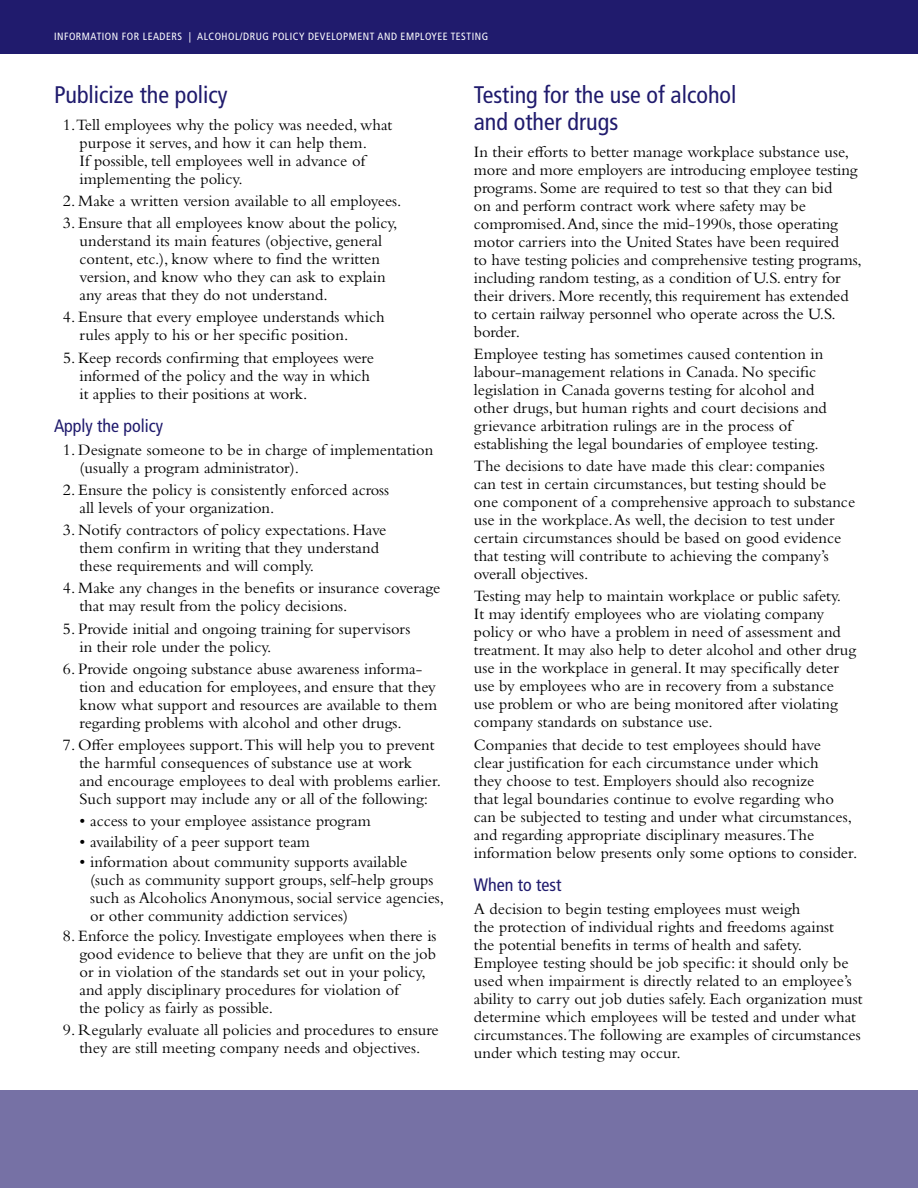
<style>
.page{position:relative;width:918px;height:1188px;background:#fff}
.page>*{position:absolute;margin:0;border:0;box-sizing:border-box;transform-origin:0 0}
.t1{font:condensed 24px/27px "Frutiger LT Std";color:#201b6d}
.t2{font:condensed 18px "Frutiger LT Std";color:#201b6d}
.t3{font:16.5px/18px "Bembo Std";color:#000}
.t4{font:condensed 10.5px "Frutiger LT Std";letter-spacing:.05em;color:#fff}
</style>
<div class="page">
<div style="left:0;top:1090px;width:918px;height:98px;background:#7671a5"></div>
<div style="left:0;top:0;width:918px;height:54px;background:#201b6d"></div>
<p class="t4" style="left:54px;top:30px;width:436px">INFORMATION FOR LEADERS | ALCOHOL/DRUG POLICY DEVELOPMENT AND EMPLOYEE TESTING</p>
<h1 class="t1" style="left:54px;top:81px;width:175px">PUBLICIZE THE POLICY</h1>
<p class="t3" style="left:80px;top:115px;width:314px;text-indent:-17px">1.Tell employees why the policy was needed, what purpose it serves, and how it can help them.<br>If possible, tell employees well in advance of implementing the policy.</p>
<p class="t3" style="left:63px;top:191px;width:340px">2. Make a written version available to all employees.</p>
<p class="t3" style="left:80px;top:214px;width:320px;text-indent:-17px">3. Ensure that all employees know about the policy, understand its main features (objective, general content, etc.), know where to find the written version, and know who they can ask to explain any areas that they do not understand.</p>
<p class="t3" style="left:80px;top:308px;width:307px;text-indent:-17px">4. Ensure that every employee understands which rules apply to his or her specific position.</p>
<p class="t3" style="left:80px;top:348px;width:296px;text-indent:-17px">5. Keep records confirming that employees were informed of the policy and the way in which it applies to their positions at work.</p>
<p class="t2" style="left:54px;top:416px;width:111px">APPLY THE POLICY</p>
<p class="t3" style="left:80px;top:440px;width:355px;text-indent:-17px">1. Designate someone to be in charge of implementation (usually a program administrator).</p>
<p class="t3" style="left:80px;top:480px;width:311px;text-indent:-17px">2. Ensure the policy is consistently enforced across all levels of your organization.</p>
<p class="t3" style="left:80px;top:521px;width:308px;text-indent:-17px">3. Notify contractors of policy expectations. Have them confirm in writing that they understand these requirements and will comply.</p>
<p class="t3" style="left:80px;top:579px;width:362px;text-indent:-17px">4. Make any changes in the benefits or insurance coverage that may result from the policy decisions.</p>
<p class="t3" style="left:80px;top:619px;width:332px;text-indent:-17px">5. Provide initial and ongoing training for supervisors in their role under the policy.</p>
<p class="t3" style="left:80px;top:659px;width:359px;text-indent:-17px">6. Provide ongoing substance abuse awareness informa&shy;tion and education for employees, and ensure that they know what support and resources are available to them regarding problems with alcohol and other drugs.</p>
<p class="t3" style="left:80px;top:736px;width:363px;text-indent:-17px">7. Offer employees support.This will help you to prevent the harmful consequences of substance use at work<br>and encourage employees to deal with problems earlier.<br>Such support may include any or all of the following:</p>
<p class="t3" style="left:80px;top:812px;width:293px">• access to your employee assistance program</p>
<p class="t3" style="left:80px;top:832px;width:232px">• availability of a peer support team</p>
<p class="t3" style="left:90px;top:852px;width:356px;text-indent:-11px">• information about community supports available (such as community support groups, self-help groups such as Alcoholics Anonymous, social service agencies, or other community addiction services)</p>
<p class="t3" style="left:80px;top:926px;width:359px;text-indent:-17px">8. Enforce the policy. Investigate employees when there is good evidence to believe that they are unfit on the job or in violation of the standards set out in your policy, and apply disciplinary procedures for violation of<br>the policy as fairly as possible.</p>
<p class="t3" style="left:63px;top:1021px;width:377px;text-align:center">9. Regularly evaluate all policies and procedures to ensure they are still meeting company needs and objectives.</p>
<h1 class="t1" style="left:474px;top:81px;width:264px">TESTING FOR THE USE OF ALCOHOL<br>AND OTHER DRUGS</h1>
<p class="t3" style="left:474px;top:142px;width:390px">In their efforts to better manage workplace substance use, more and more employers are introducing employee testing programs. Some are required to test so that they can bid<br>on and perform contract work where safety may be compromised. And, since the mid-1990s, those operating motor carriers into the United States have been required<br>to have testing policies and comprehensive testing programs, including random testing, as a condition of U.S. entry for their drivers. More recently, this requirement has extended to certain railway personnel who operate across the U.S. border.</p>
<p class="t3" style="left:474px;top:344px;width:355px">Employee testing has sometimes caused contention in labour-management relations in Canada. No specific legislation in Canada governs testing for alcohol and other drugs, but human rights and court decisions and grievance arbitration rulings are in the process of establishing the legal boundaries of employee testing.</p>
<p class="t3" style="left:474px;top:457px;width:383px">The decisions to date have made this clear: companies<br>can test in certain circumstances, but testing should be<br>one component of a comprehensive approach to substance use in the workplace. As well, the decision to test under certain circumstances should be based on good evidence that testing will contribute to achieving the company’s overall objectives.</p>
<p class="t3" style="left:474px;top:587px;width:384px">Testing may help to maintain workplace or public safety.<br>It may identify employees who are violating company policy or who have a problem in need of assessment and treatment. It may also help to deter alcohol and other drug use in the workplace in general. It may specifically deter use by employees who are in recovery from a substance use problem or who are being monitored after violating company standards on substance use.</p>
<p class="t3" style="left:474px;top:735px;width:385px">Companies that decide to test employees should have<br>clear justification for each circumstance under which<br>they choose to test. Employers should also recognize<br>that legal boundaries continue to evolve regarding who can be subjected to testing and under what circumstances, and regarding appropriate disciplinary measures.The information below presents only some options to consider.</p>
<p class="t2" style="left:474px;top:875px;width:89px">WHEN TO TEST</p>
<p class="t3" style="left:474px;top:899px;width:390px">A decision to begin testing employees must weigh<br>the protection of individual rights and freedoms against<br>the potential benefits in terms of health and safety.<br>Employee testing should be job specific: it should only be used when impairment is directly related to an employee’s ability to carry out job duties safely. Each organization must determine which employees will be tested and under what circumstances.The following are examples of circumstances under which testing may occur.</p>
</div>
